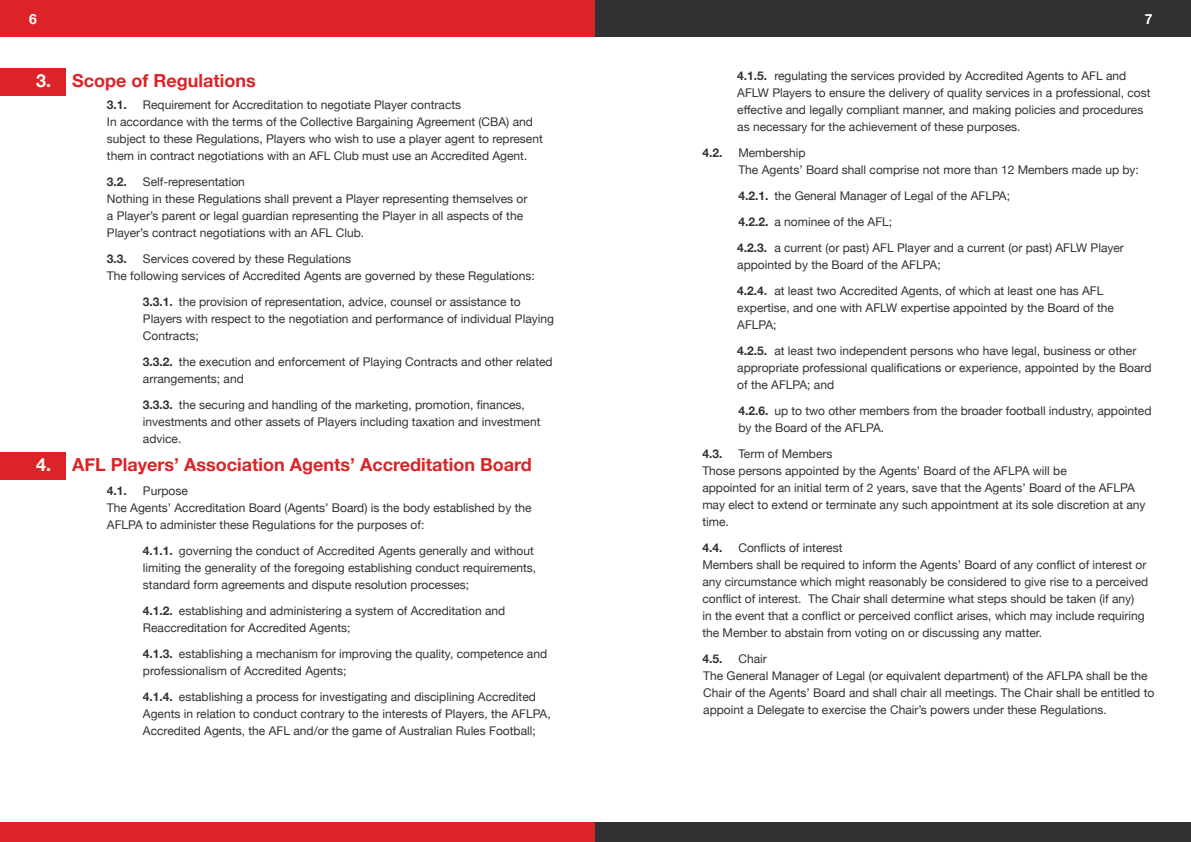
<style>
.page{position:relative;width:1191px;height:842px;background:#fff}
.page>*{position:absolute;margin:0;border:0;box-sizing:border-box;transform-origin:0 0}
.t1{font:700 18px "Helvetica Neue";color:#dc2327}
.t2{font:700 14px "Helvetica Neue";color:#fff}
.t3{font:12px/17px "Helvetica Neue";color:#303232}
.t4{font:700 12px "Helvetica Neue";color:#303232}
.s1{color:#fff}
.s2{font-weight:700}
</style>
<div class="page">
<div style="left:0;top:0;width:595px;height:36px;background:#dc2327"></div>
<div style="left:595px;top:0;width:596px;height:36px;background:#303232"></div>
<div style="left:0;top:68px;width:65px;height:27px;background:#dc2327"></div>
<div style="left:0;top:452px;width:65px;height:27px;background:#dc2327"></div>
<div style="left:0;top:822px;width:595px;height:20px;background:#dc2327"></div>
<div style="left:595px;top:822px;width:596px;height:20px;background:#303232"></div>
<p class="t2" style="left:29px;top:8px;width:16px">66</p>
<p class="t1" style="left:36px;top:66px;width:221px"><span class="s1">3.</span> Scope of Regulations</p>
<p class="t4" style="left:107px;top:95px;width:22px">3.1.</p>
<p class="t3" style="left:143px;top:97px;width:320px">Requirement for Accreditation to negotiate Player contracts</p>
<p class="t3" style="left:107px;top:114px;width:437px">In accordance with the terms of the Collective Bargaining Agreement (CBA) and subject to these Regulations, Players who wish to use a player agent to represent them in contract negotiations with an AFL Club must use an Accredited Agent.</p>
<p class="t4" style="left:107px;top:172px;width:22px">3.2.</p>
<p class="t3" style="left:143px;top:174px;width:104px">Self-representation</p>
<p class="t3" style="left:107px;top:191px;width:422px">Nothing in these Regulations shall prevent a Player representing themselves or a Player’s parent or legal guardian representing the Player in all aspects of the</p>
<p class="t3" style="left:107px;top:225px;width:259px">Player’s contract negotiations with an AFL Club.</p>
<p class="t4" style="left:107px;top:249px;width:22px">3.3.</p>
<p class="t3" style="left:143px;top:251px;width:210px">Services covered by these Regulations</p>
<p class="t3" style="left:107px;top:268px;width:429px">The following services of Accredited Agents are governed by these Regulations:</p>
<p class="t3" style="left:143px;top:294px;width:412px"><span class="s2">3.3.1.</span> the provision of representation, advice, counsel or assistance to<br>Players with respect to the negotiation and performance of individual Playing<br>Contracts;</p>
<p class="t3" style="left:143px;top:354px;width:411px"><span class="s2">3.3.2.</span> the execution and enforcement of Playing Contracts and other related arrangements; and</p>
<p class="t3" style="left:143px;top:397px;width:399px"><span class="s2">3.3.3.</span> the securing and handling of the marketing, promotion, finances, investments and other assets of Players including taxation and investment advice.</p>
<p class="t1" style="left:36px;top:450px;width:497px"><span class="s1">4.</span> AFL Players’ Association Agents’ Accreditation Board</p>
<p class="t4" style="left:107px;top:481px;width:22px">4.1.</p>
<p class="t3" style="left:143px;top:483px;width:46px">Purpose</p>
<p class="t3" style="left:107px;top:500px;width:426px">The Agents’ Accreditation Board (Agents’ Board) is the body established by the<br>AFLPA to administer these Regulations for the purposes of:</p>
<p class="t3" style="left:143px;top:543px;width:395px"><span class="s2">4.1.1.</span> governing the conduct of Accredited Agents generally and without limiting the generality of the foregoing establishing conduct requirements, standard form agreements and dispute resolution processes;</p>
<p class="t3" style="left:143px;top:603px;width:364px"><span class="s2">4.1.2.</span> establishing and administering a system of Accreditation and<br>Reaccreditation for Accredited Agents;</p>
<p class="t3" style="left:143px;top:646px;width:406px"><span class="s2">4.1.3.</span> establishing a mechanism for improving the quality, competence and professionalism of Accredited Agents;</p>
<p class="t3" style="left:143px;top:689px;width:409px"><span class="s2">4.1.4.</span> establishing a process for investigating and disciplining Accredited<br>Agents in relation to conduct contrary to the interests of Players, the AFLPA,<br>Accredited Agents, the AFL and/or the game of Australian Rules Football;</p>
<p class="t2" style="left:1145px;top:8px;width:9px">7</p>
<p class="t3" style="left:737px;top:68px;width:415px"><span class="s2">4.1.5.</span> regulating the services provided by Accredited Agents to AFL and AFLW Players to ensure the delivery of quality services in a professional, cost effective and legally compliant manner, and making policies and procedures as necessary for the achievement of these purposes.</p>
<p class="t4" style="left:702px;top:143px;width:22px">4.2.</p>
<p class="t3" style="left:738px;top:145px;width:69px">Membership</p>
<p class="t3" style="left:738px;top:162px;width:402px">The Agents’ Board shall comprise not more than 12 Members made up by:</p>
<p class="t3" style="left:738px;top:188px;width:273px"><span class="s2">4.2.1.</span> the General Manager of Legal of the AFLPA;</p>
<p class="t3" style="left:738px;top:214px;width:155px"><span class="s2">4.2.2.</span> a nominee of the AFL;</p>
<p class="t3" style="left:737px;top:240px;width:388px"><span class="s2">4.2.3.</span> a current (or past) AFL Player and a current (or past) AFLW Player appointed by the Board of the AFLPA;</p>
<p class="t3" style="left:737px;top:283px;width:378px"><span class="s2">4.2.4.</span> at least two Accredited Agents, of which at least one has AFL expertise, and one with AFLW expertise appointed by the Board of the<br>AFLPA;</p>
<p class="t3" style="left:737px;top:343px;width:416px"><span class="s2">4.2.5.</span> at least two independent persons who have legal, business or other appropriate professional qualifications or experience, appointed by the Board of the AFLPA; and</p>
<p class="t3" style="left:738px;top:403px;width:414px"><span class="s2">4.2.6.</span> up to two other members from the broader football industry, appointed by the Board of the AFLPA.</p>
<p class="t4" style="left:702px;top:444px;width:22px">4.3.</p>
<p class="t3" style="left:738px;top:446px;width:96px">Term of Members</p>
<p class="t3" style="left:702px;top:463px;width:445px">Those persons appointed by the Agents’ Board of the AFLPA will be<br>appointed for an initial term of 2 years, save that the Agents’ Board of the AFLPA may elect to extend or terminate any such appointment at its sole discretion at any time.</p>
<p class="t4" style="left:702px;top:538px;width:22px">4.4.</p>
<p class="t3" style="left:738px;top:540px;width:106px">Conflicts of interest</p>
<p class="t3" style="left:702px;top:557px;width:447px">Members shall be required to inform the Agents’ Board of any conflict of interest or any circumstance which might reasonably be considered to give rise to a perceived conflict of interest. The Chair shall determine what steps should be taken (if any)<br>in the event that a conflict or perceived conflict arises, which may include requiring the Member to abstain from voting on or discussing any matter.</p>
<p class="t4" style="left:702px;top:649px;width:22px">4.5.</p>
<p class="t3" style="left:738px;top:651px;width:30px">Chair</p>
<p class="t3" style="left:703px;top:668px;width:452px">The General Manager of Legal (or equivalent department) of the AFLPA shall be the<br>Chair of the Agents’ Board and shall chair all meetings. The Chair shall be entitled to appoint a Delegate to exercise the Chair’s powers under these Regulations.</p>
</div>
